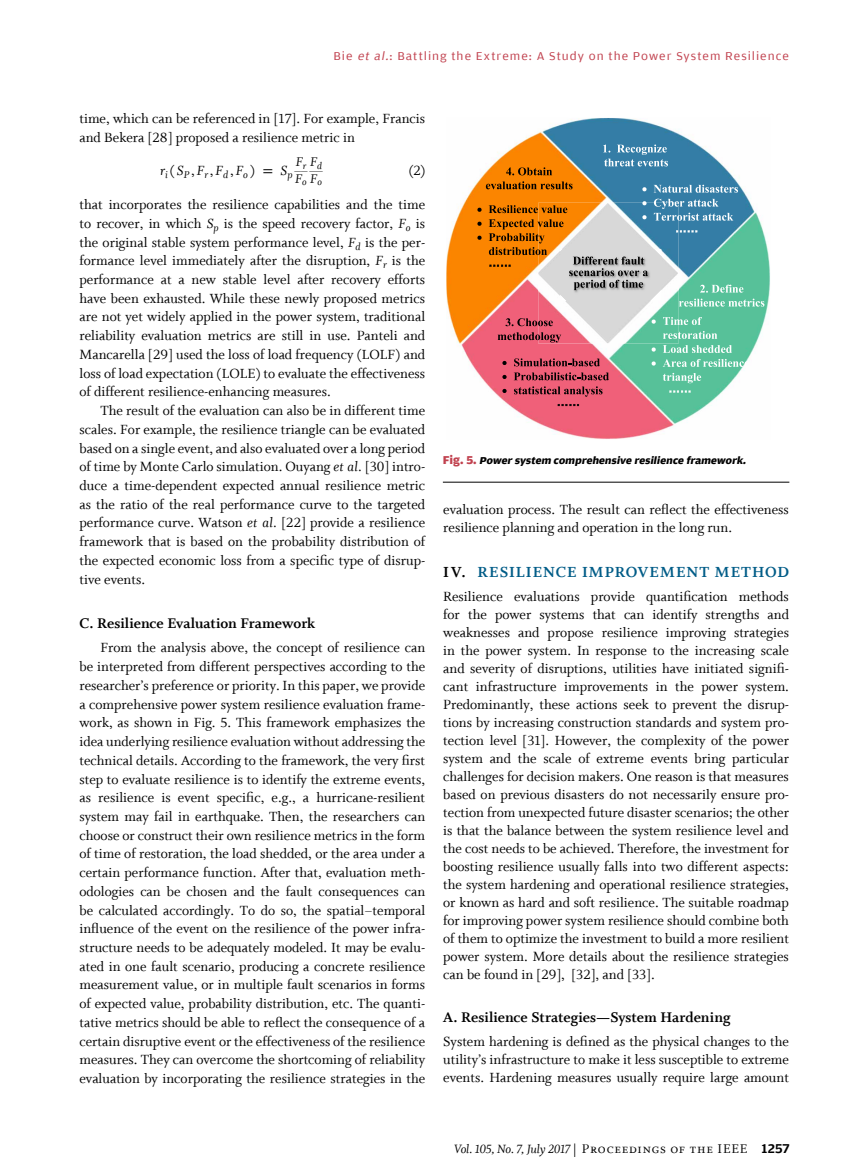
<style>
.page{position:relative;width:864px;height:1174px;background:#fff}
.page>*{position:absolute;margin:0;border:0;box-sizing:border-box;transform-origin:0 0}
.t1{font:16.5px "Whitman Bold LF";letter-spacing:.06em;color:#005c87}
.t2{font:15.75px "Whitman Bold LF";letter-spacing:-.005em;color:#000}
.t3{font:15px/18.8px "Whitman Roman LF";color:#000;text-align:justify}
.t4{font:15px "Whitman Italic LF";color:#000}
.t5{font:14.25px "Whitman Italic LF";color:#000}
.t6{font:13.5px "Whitman Italic LF";letter-spacing:-.02em;color:#000}
.t7{font:12.75px "Whitman Roman LF";color:#000;scale:1.05 1}
.t8{font:12px "Amplitude Wide";letter-spacing:.085em;color:#c1424f}
.t9{font:italic 700 10.5px "Amplitude Wide";color:#000}
.s1{font-style:italic}
.s2{font-family:"Whitman Roman LF"}
.s3{font-family:"STIX General"}
.s4{font-family:"Whitman Italic LF";font-size:10.65px}
.s5{font-family:"Whitman Italic LF"}
.s6{font-style:normal;font-size:12px;color:#c1424f}
.s7{color:#000}
.s8{font-family:"Whitman Small Caps LF";font-size:14.25px}
.s9{font-family:"Amplitude Wide";font-weight:500}
</style>
<div class="page">
<hr style="left:443px;top:482px;width:346px;height:1px;background:#000">
<img style="left:446px;top:118px;width:324px;height:321px">
<svg style="left:603px;top:145px;width:65px;height:21px"></svg>
<svg style="left:506px;top:167px;width:46px;height:8px"></svg>
<svg style="left:486px;top:181px;width:87px;height:8px"></svg>
<svg style="left:558px;top:404px;width:21px;height:2px"></svg>
<svg style="left:642px;top:187px;width:5px;height:4px"></svg>
<svg style="left:654px;top:185px;width:84px;height:8px"></svg>
<svg style="left:477px;top:208px;width:5px;height:4px"></svg>
<svg style="left:477px;top:222px;width:5px;height:4px"></svg>
<svg style="left:477px;top:236px;width:5px;height:4px"></svg>
<svg style="left:489px;top:199px;width:275px;height:198px;background:#a7a595"></svg>
<p class="t8" style="left:333px;top:50px;width:457px">Bie <span class="s1">et al.</span>: Battling the Extreme: A Study on the Power System Resilience</p>
<p class="t3" style="left:80px;top:109px;width:347px">time, which can be referenced in [17]. For example, Francis and Bekera [28] proposed a resilience metric in</p>
<p class="t4" style="left:160px;top:163px;width:149px">r<sub>i</sub> <span class="s2">(</span> S<sub>P</sub> <span class="s2">,</span> F<sub>r</sub> <span class="s2">,</span> F<sub>d</sub> <span class="s2">,</span> F<sub>o</sub> <span class="s2">)</span> <span class="s3">=</span> S<sub>p</sub> <sup>__</sup><sup>F</sup><sup>r</sup></p>
<p class="t7" style="left:309px;top:159px;width:14px">__<sup>F</sup><span class="s4">d</span></p>
<p class="t3" style="left:409px;top:162px;width:18px">(2)</p>
<p class="t3" style="left:79px;top:195px;width:347px">that incorporates the resilience capabilities and the time to recover, in which <span class="s5">S</span><sub>p</sub> is the speed recovery factor, <span class="s5">F</span><sub>o</sub> is the original stable system performance level, <span class="s5">F</span><sub>d</sub> is the per&shy;formance level immediately after the disruption, <span class="s5">F</span><sub>r</sub> is the performance at a new stable level after recovery efforts have been exhausted. While these newly proposed metrics are not yet widely applied in the power system, traditional reliability evaluation metrics are still in use. Panteli and Mancarella [29] used the loss of load frequency (LOLF) and loss of load expectation (LOLE) to evaluate the effectiveness of different resilience-enhancing measures.</p>
<p class="t3" style="left:79px;top:401px;width:347px;text-indent:21px">The result of the evaluation can also be in different time scales. For example, the resilience triangle can be evaluated based on a single event, and also evaluated over a long period of time by Monte Carlo simulation. Ouyang <span class="s5">et al.</span> [30] intro&shy;duce a time-dependent expected annual resilience metric as the ratio of the real performance curve to the targeted performance curve. Watson <span class="s5">et al.</span> [22] provide a resilience framework that is based on the probability distribution of the expected economic loss from a specific type of disrup&shy;tive events.</p>
<p class="t2" style="left:80px;top:614px;width:237px">C. Resilience Evaluation Framework</p>
<p class="t3" style="left:80px;top:639px;width:347px;text-indent:21px">From the analysis above, the concept of resilience can be interpreted from different perspectives according to the researcher’s preference or priority. In this paper, we provide a comprehensive power system resilience evaluation frame&shy;work, as shown in Fig. 5. This framework emphasizes the idea underlying resilience evaluation without addressing the technical details. According to the framework, the very first step to evaluate resilience is to identify the extreme events, as resilience is event specific, e.g., a hurricane-resilient system may fail in earthquake. Then, the researchers can choose or construct their own resilience metrics in the form of time of restoration, the load shedded, or the area under a certain performance function. After that, evaluation meth&shy;odologies can be chosen and the fault consequences can be calculated accordingly. To do so, the spatial–temporal influence of the event on the resilience of the power infra&shy;structure needs to be adequately modeled. It may be evalu&shy;ated in one fault scenario, producing a concrete resilience measurement value, or in multiple fault scenarios in forms of expected value, probability distribution, etc. The quanti&shy;tative metrics should be able to reflect the consequence of a certain disruptive event or the effectiveness of the resilience measures. They can overcome the shortcoming of reliability evaluation by incorporating the resilience strategies in the</p>
<p class="t5" style="left:295px;top:170px;width:28px">F<sub>o</sub> F<sub>o</sub></p>
<p class="t9" style="left:443px;top:455px;width:307px"><span class="s6">F i g . 5 .</span> Power system comprehensive resilience framework.</p>
<p class="t3" style="left:443px;top:501px;width:347px;line-height:18px">evaluation process. The result can reflect the effectiveness resilience planning and operation in the long run.</p>
<p class="t1" style="left:443px;top:563px;width:347px"><span class="s7">IV.</span> RESILIENCE IMPROVEMENT METHOD</p>
<p class="t3" style="left:443px;top:588px;width:347px;line-height:18px">Resilience evaluations provide quantification methods for the power systems that can identify strengths and weaknesses and propose resilience improving strategies in the power system. In response to the increasing scale and severity of disruptions, utilities have initiated signifi&shy;cant infrastructure improvements in the power system.<br>Predominantly, these actions seek to prevent the disrup&shy;tions by increasing construction standards and system pro&shy;tection level [31]. However, the complexity of the power system and the scale of extreme events bring particular challenges for decision makers. One reason is that measures based on previous disasters do not necessarily ensure pro&shy;tection from unexpected future disaster scenarios; the other is that the balance between the system resilience level and the cost needs to be achieved. Therefore, the investment for boosting resilience usually falls into two different aspects: the system hardening and operational resilience strategies, or known as hard and soft resilience. The suitable roadmap for improving power system resilience should combine both of them to optimize the investment to build a more resilient power system. More details about the resilience strategies can be found in [29], [32], and [33].</p>
<p class="t2" style="left:443px;top:1009px;width:289px">A. Resilience Strategies—System Hardening</p>
<p class="t3" style="left:443px;top:1033px;width:347px;line-height:18px">System hardening is defined as the physical changes to the utility’s infrastructure to make it less susceptible to extreme events. Hardening measures usually require large amount</p>
<p class="t6" style="left:454px;top:1141px;width:337px">Vol. 105, No. 7, July 2017 | <span class="s8">Proceedings of the IEEE</span> <span class="s9">1257</span></p>
</div>
